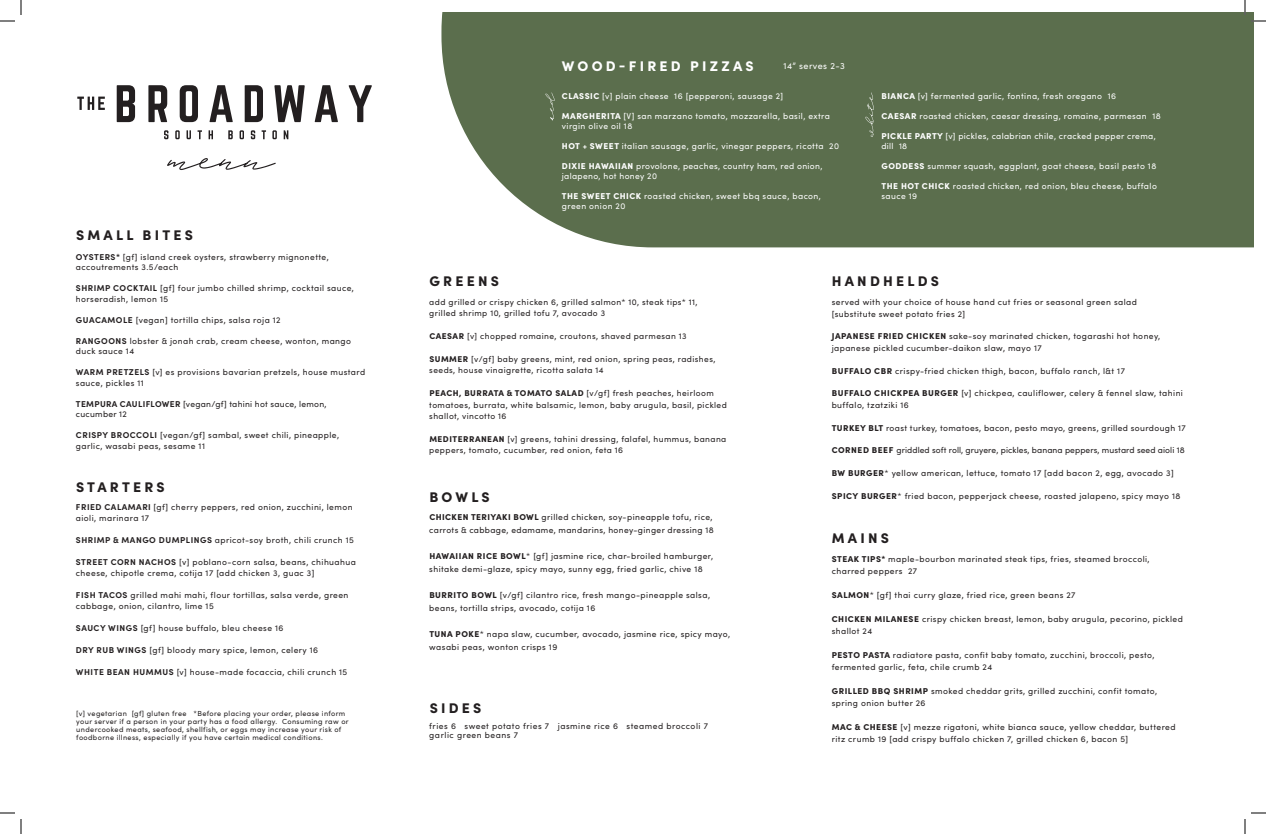
<style>
.page{position:relative;width:1266px;height:834px;background:#fff}
.page>*{position:absolute;margin:0;border:0;box-sizing:border-box;transform-origin:0 0}
.t1{font:900 14px "Sofia Pro";letter-spacing:.23em;color:#231f20}
.t2{font:900 14px "Sofia Pro";letter-spacing:.23em;color:#fff}
.t3{font:9px "Sofia Pro";letter-spacing:.05em;color:#fff}
.t4{font:8.5px/10.5px "Sofia Pro";letter-spacing:.05em;color:#231f20}
.t5{font:8.5px/10px "Sofia Pro";letter-spacing:.05em;color:#fff}
.t6{font:8.5px "Sofia Pro";letter-spacing:.01em;color:#231f20}
.t7{font:8.5px/10.5px "Sofia Pro";letter-spacing:.03em;color:#231f20}
.t8{font:8.4px/11.4px "Sofia Pro";letter-spacing:.05em;color:#231f20}
.t9{font:7.3px/8px "Sofia Pro";letter-spacing:.05em;color:#231f20}
.s1{font-weight:700}
.s2{font-weight:900}
</style>
<div class="page">
<div style="left:441px;top:12px;width:813px;height:235px;background:#5b6e4d"></div>
<svg style="left:77px;top:97px;width:28px;height:13px"></svg>
<svg style="left:164px;top:130px;width:4px;height:9px"></svg>
<svg style="left:175px;top:130px;width:5px;height:9px"></svg>
<svg style="left:187px;top:130px;width:4px;height:9px"></svg>
<svg style="left:198px;top:130px;width:4px;height:9px"></svg>
<svg style="left:209px;top:130px;width:4px;height:9px"></svg>
<svg style="left:228px;top:130px;width:5px;height:9px"></svg>
<svg style="left:240px;top:130px;width:4px;height:9px"></svg>
<svg style="left:251px;top:130px;width:4px;height:9px"></svg>
<svg style="left:262px;top:130px;width:4px;height:9px"></svg>
<svg style="left:272px;top:130px;width:5px;height:9px"></svg>
<svg style="left:284px;top:130px;width:4px;height:9px"></svg>
<svg style="left:117px;top:85px;width:18px;height:37px"></svg>
<svg style="left:148px;top:85px;width:19px;height:37px"></svg>
<svg style="left:180px;top:85px;width:18px;height:37px"></svg>
<svg style="left:209px;top:85px;width:24px;height:37px"></svg>
<svg style="left:245px;top:85px;width:18px;height:37px"></svg>
<svg style="left:274px;top:85px;width:31px;height:37px"></svg>
<svg style="left:315px;top:85px;width:23px;height:37px"></svg>
<svg style="left:349px;top:85px;width:23px;height:37px"></svg>
<svg style="left:865px;top:93px;width:9px;height:44px"></svg>
<svg style="left:167px;top:158px;width:109px;height:12px"></svg>
<svg style="left:545px;top:93px;width:10px;height:28px"></svg>
<svg style="left:0;top:0;width:22px;height:22px"></svg>
<svg style="left:0;top:812px;width:22px;height:22px"></svg>
<svg style="left:1244px;top:0;width:22px;height:22px"></svg>
<svg style="left:1244px;top:812px;width:22px;height:22px"></svg>
<p class="t1" style="left:76px;top:224px;width:119px">SMALL BITES</p>
<p class="t4" style="left:76px;top:251px;width:254px"><span class="s1">OYSTERS*</span> [gf] island creek oysters, strawberry mignonette, accoutrements 3.5/each</p>
<p class="t4" style="left:76px;top:283px;width:280px"><span class="s1">SHRIMP COCKTAIL</span> [gf] four jumbo chilled shrimp, cocktail sauce, horseradish, lemon 15</p>
<p class="t4" style="left:76px;top:314px;width:206px"><span class="s1">GUACAMOLE</span> [vegan] tortilla chips, salsa roja 12</p>
<p class="t4" style="left:76px;top:335px;width:277px"><span class="s1">RANGOONS</span> lobster &amp; jonah crab, cream cheese, wonton, mango duck sauce 14</p>
<p class="t4" style="left:76px;top:367px;width:291px"><span class="s1">WARM PRETZELS</span> [v] es provisions bavarian pretzels, house mustard sauce, pickles 11</p>
<p class="t7" style="left:76px;top:398px;width:252px"><span class="s1">TEMPURA CAULIFLOWER</span> [vegan/gf] tahini hot sauce, lemon, cucumber 12</p>
<p class="t4" style="left:76px;top:430px;width:265px"><span class="s1">CRISPY BROCCOLI</span> [vegan/gf] sambal, sweet chili, pineapple, garlic, wasabi peas, sesame 11</p>
<p class="t1" style="left:76px;top:476px;width:90px">STARTERS</p>
<p class="t4" style="left:76px;top:501px;width:278px;line-height:11px"><span class="s1">FRIED CALAMARI</span> [gf] cherry peppers, red onion, zucchini, lemon aioli, marinara 17</p>
<p class="t4" style="left:76px;top:534px;width:280px"><span class="s1">SHRIMP &amp; MANGO DUMPLINGS</span> apricot-soy broth, chili crunch 15</p>
<p class="t4" style="left:76px;top:556px;width:282px;line-height:11px"><span class="s1">STREET CORN NACHOS</span> [v] poblano-corn salsa, beans, chihuahua cheese, chipotle crema, cotija 17 [add chicken 3, guac 3]</p>
<p class="t4" style="left:76px;top:589px;width:274px;line-height:11px"><span class="s1">FISH TACOS</span> grilled mahi mahi, flour tortillas, salsa verde, green cabbage, onion, cilantro, lime 15</p>
<p class="t4" style="left:76px;top:622px;width:209px"><span class="s1">SAUCY WINGS</span> [gf] house buffalo, bleu cheese 16</p>
<p class="t4" style="left:76px;top:644px;width:244px"><span class="s1">DRY RUB WINGS</span> [gf] bloody mary spice, lemon, celery 16</p>
<p class="t4" style="left:76px;top:666px;width:273px"><span class="s1">WHITE BEAN HUMMUS</span> [v] house-made focaccia, chili crunch 15</p>
<p class="t9" style="left:76px;top:709px;width:274px">[v] vegetarian [gf] gluten free *Before placing your order, please inform your server if a person in your party has a food allergy. Consuming raw or undercooked meats, seafood, shellfish, or eggs may increase your risk of foodborne illness, especially if you have certain medical conditions.</p>
<p class="t1" style="left:429px;top:270px;width:71px">GREENS</p>
<p class="t2" style="left:562px;top:55px;width:193px">WOOD-FIRED PIZZAS</p>
<p class="t3" style="left:783px;top:59px;width:63px">14” serves 2-3</p>
<p class="t5" style="left:562px;top:90px;width:223px"><span class="s2">CLASSIC</span> [v] plain cheese 16 [pepperoni, sausage 2]</p>
<p class="t5" style="left:562px;top:110px;width:270px"><span class="s2">MARGHERITA</span> [V] san marzano tomato, mozzarella, basil, extra virgin olive oil 18</p>
<p class="t5" style="left:562px;top:140px;width:279px"><span class="s2">HOT + SWEET</span> italian sausage, garlic, vinegar peppers, ricotta 20</p>
<p class="t5" style="left:562px;top:160px;width:262px"><span class="s2">DIXIE HAWAIIAN</span> provolone, peaches, country ham, red onion, jalapeno, hot honey 20</p>
<p class="t5" style="left:562px;top:190px;width:261px"><span class="s2">THE SWEET CHICK</span> roasted chicken, sweet bbq sauce, bacon, green onion 20</p>
<p class="t5" style="left:881px;top:90px;width:236px"><span class="s2">BIANCA</span> [v] fermented garlic, fontina, fresh oregano 16</p>
<p class="t5" style="left:881px;top:110px;width:281px"><span class="s2">CAESAR</span> roasted chicken, caesar dressing, romaine, parmesan 18</p>
<p class="t5" style="left:881px;top:130px;width:276px"><span class="s2">PICKLE PARTY</span> [v] pickles, calabrian chile, cracked pepper crema, dill 18</p>
<p class="t5" style="left:881px;top:160px;width:276px"><span class="s2">GODDESS</span> summer squash, eggplant, goat cheese, basil pesto 18</p>
<p class="t5" style="left:881px;top:180px;width:277px"><span class="s2">THE HOT CHICK</span> roasted chicken, red onion, bleu cheese, buffalo sauce 19</p>
<p class="t1" style="left:832px;top:270px;width:109px">HANDHELDS</p>
<p class="t8" style="left:429px;top:296px;width:270px">add grilled or crispy chicken 6, grilled salmon* 10, steak tips* 11, grilled shrimp 10, grilled tofu 7, avocado 3</p>
<p class="t8" style="left:429px;top:330px;width:259px"><span class="s2">CAESAR</span> [v] chopped romaine, croutons, shaved parmesan 13</p>
<p class="t8" style="left:429px;top:353px;width:288px"><span class="s2">SUMMER</span> [v/gf] baby greens, mint, red onion, spring peas, radishes, seeds, house vinaigrette, ricotta salata 14</p>
<p class="t8" style="left:429px;top:387px;width:299px"><span class="s2">PEACH, BURRATA &amp; TOMATO SALAD</span> [v/gf] fresh peaches, heirloom tomatoes, burrata, white balsamic, lemon, baby arugula, basil, pickled shallot, vincotto 16</p>
<p class="t8" style="left:429px;top:433px;width:299px"><span class="s2">MEDITERRANEAN</span> [v] greens, tahini dressing, falafel, hummus, banana peppers, tomato, cucumber, red onion, feta 16</p>
<p class="t1" style="left:429px;top:486px;width:62px">BOWLS</p>
<p class="t4" style="left:429px;top:510px;width:286px;line-height:13px"><span class="s2">CHICKEN TERIYAKI BOWL</span> grilled chicken, soy-pineapple tofu, rice, carrots &amp; cabbage, edamame, mandarins, honey-ginger dressing 18</p>
<p class="t4" style="left:429px;top:549px;width:285px;line-height:13px"><span class="s2">HAWAIIAN RICE BOWL</span>* [gf] jasmine rice, char-broiled hamburger, shitake demi-glaze, spicy mayo, sunny egg, fried garlic, chive 18</p>
<p class="t4" style="left:429px;top:588px;width:282px;line-height:13px"><span class="s2">BURRITO BOWL</span> [v/gf] cilantro rice, fresh mango-pineapple salsa, beans, tortilla strips, avocado, cotija 16</p>
<p class="t4" style="left:429px;top:627px;width:302px;line-height:13px"><span class="s2">TUNA POKE</span>* napa slaw, cucumber, avocado, jasmine rice, spicy mayo, wasabi peas, wonton crisps 19</p>
<p class="t1" style="left:430px;top:697px;width:53px">SIDES</p>
<p class="t4" style="left:429px;top:721px;width:280px;line-height:9px">fries 6 sweet potato fries 7 jasmine rice 6 steamed broccoli 7 garlic green beans 7</p>
<p class="t4" style="left:832px;top:296px;width:307px;line-height:11.4px">served with your choice of house hand cut fries or seasonal green salad [substitute sweet potato fries 2]</p>
<p class="t4" style="left:832px;top:330px;width:330px;line-height:11.4px"><span class="s2">JAPANESE FRIED CHICKEN</span> sake-soy marinated chicken, togarashi hot honey, japanese pickled cucumber-daikon slaw, mayo 17</p>
<p class="t4" style="left:832px;top:365px;width:295px"><span class="s2">BUFFALO CBR</span> crispy-fried chicken thigh, bacon, buffalo ranch, l&amp;t 17</p>
<p class="t4" style="left:832px;top:387px;width:353px;line-height:11.4px"><span class="s2">BUFFALO CHICKPEA BURGER</span> [v] chickpea, cauliflower, celery &amp; fennel slaw, tahini buffalo, tzatziki 16</p>
<p class="t4" style="left:832px;top:422px;width:356px"><span class="s2">TURKEY BLT</span> roast turkey, tomatoes, bacon, pesto mayo, greens, grilled sourdough 17</p>
<p class="t6" style="left:832px;top:444px;width:355px"><span class="s2">CORNED BEEF</span> griddled soft roll, gruyere, pickles, banana peppers, mustard seed aioli 18</p>
<p class="t4" style="left:832px;top:467px;width:343px"><span class="s2">BW BURGER</span>* yellow american, lettuce, tomato 17 [add bacon 2, egg, avocado 3]</p>
<p class="t4" style="left:832px;top:490px;width:350px"><span class="s2">SPICY BURGER</span>* fried bacon, pepperjack cheese, roasted jalapeno, spicy mayo 18</p>
<p class="t1" style="left:832px;top:527px;width:59px">MAINS</p>
<p class="t4" style="left:832px;top:552px;width:319px;line-height:12px"><span class="s2">STEAK TIPS*</span> maple-bourbon marinated steak tips, fries, steamed broccoli, charred peppers 27</p>
<p class="t4" style="left:832px;top:589px;width:245px"><span class="s2">SALMON</span>* [gf] thai curry glaze, fried rice, green beans 27</p>
<p class="t4" style="left:832px;top:612px;width:353px;line-height:12px"><span class="s2">CHICKEN MILANESE</span> crispy chicken breast, lemon, baby arugula, pecorino, pickled shallot 24</p>
<p class="t4" style="left:832px;top:648px;width:324px;line-height:12px"><span class="s2">PESTO PASTA</span> radiatore pasta, confit baby tomato, zucchini, broccoli, pesto, fermented garlic, feta, chile crumb 24</p>
<p class="t4" style="left:832px;top:684px;width:327px;line-height:12px"><span class="s2">GRILLED BBQ SHRIMP</span> smoked cheddar grits, grilled zucchini, confit tomato, spring onion butter 26</p>
<p class="t4" style="left:832px;top:720px;width:345px;line-height:12px"><span class="s2">MAC &amp; CHEESE</span> [v] mezze rigatoni, white bianca sauce, yellow cheddar, buttered ritz crumb 19 [add crispy buffalo chicken 7, grilled chicken 6, bacon 5]</p>
</div>
